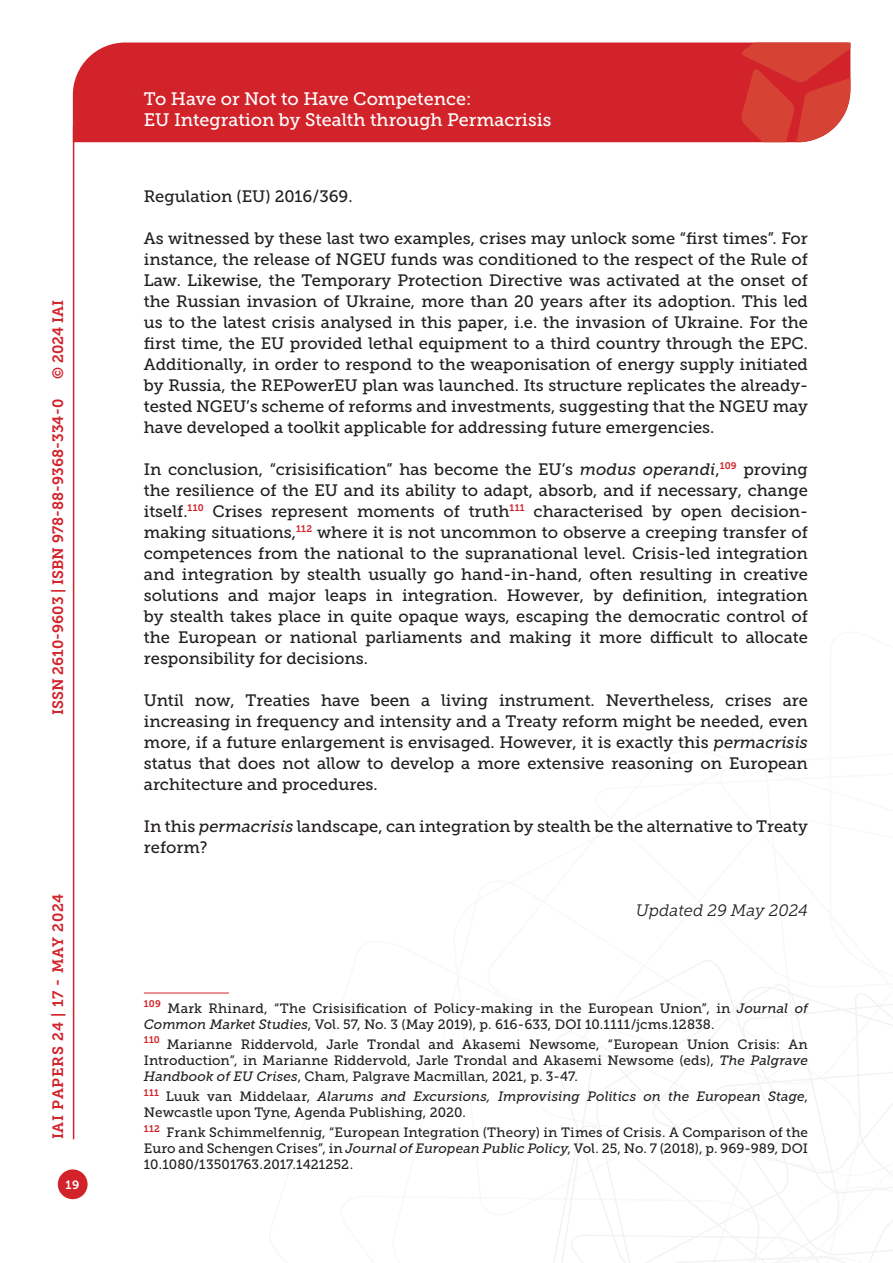
<style>
.page{position:relative;width:893px;height:1263px;background:#fff}
.page>*{position:absolute;margin:0;border:0;box-sizing:border-box;transform-origin:0 0}
.t1{font:18px/21.6px "Museo Slab 500";color:#fff}
.Testo{font:16.5px/21px "Museo Slab 500";color:#231f20;text-align:justify}
.Testo-2{font:italic 16.5px "Museo Slab 300";color:#231f20}
.t2{font:15px "Museo Slab 700";color:#d2232a}
.t3{font:15px "Museo Slab 700";letter-spacing:.05em;color:#d2232a}
.Nota{font:13.5px/16.2px "Museo Slab 500";letter-spacing:.01em;color:#231f20}
.t4{font:12px "Museo Slab 700";color:#fff}
.s1{font-style:italic}
</style>
<div class="page">
<svg style="left:553px;top:960px;width:340px;height:303px"></svg>
<div style="left:73px;top:43px;width:668px;height:99px;background:#d2232a"></div>
<svg style="left:741px;top:43px;width:109px;height:99px;background:#d6433b"></svg>
<div style="left:58px;top:1169px;width:30px;height:30px;background:#d2232a;border-radius:50%"></div>
<hr style="left:73px;top:126px;width:1px;height:1013px;background:#d2232a">
<hr style="left:144px;top:993px;width:85px;height:1px;background:#d2232a">
<p class="t2" style="left:50px;top:379px;width:80px;rotate:-90deg">© 2024 IAI</p>
<p class="t2" style="left:49px;top:715px;width:317px;rotate:-90deg">ISSN 2610-9603 | ISBN 978-88-9368-334-0</p>
<p class="t3" style="left:50px;top:1139px;width:247px;rotate:-90deg">IAI PAPERS 24 | 17 - MAY 2024</p>
<p class="t4" style="left:66px;top:1178px;width:15px">19</p>
<p class="t1" style="left:144px;top:88px;width:409px">To Have or Not to Have Competence:<br>EU Integration by Stealth through Permacrisis</p>
<p class="Testo" style="left:144px;top:186px;width:210px">Regulation (EU) 2016/369.</p>
<p class="Testo" style="left:144px;top:228px;width:666px">As witnessed by these last two examples, crises may unlock some “first times”. For instance, the release of NGEU funds was conditioned to the respect of the Rule of Law. Likewise, the Temporary Protection Directive was activated at the onset of the Russian invasion of Ukraine, more than 20 years after its adoption. This led us to the latest crisis analysed in this paper, i.e. the invasion of Ukraine. For the first time, the EU provided lethal equipment to a third country through the EPC.<br>Additionally, in order to respond to the weaponisation of energy supply initiated by Russia, the REPowerEU plan was launched. Its structure replicates the already&shy;tested NGEU’s scheme of reforms and investments, suggesting that the NGEU may have developed a toolkit applicable for addressing future emergencies.</p>
<p class="Testo" style="left:144px;top:459px;width:666px">In conclusion, “crisisification” has become the EU’s <span class="s1">modus operandi</span>,<sup>109</sup> proving the resilience of the EU and its ability to adapt, absorb, and if necessary, change itself.<sup>110</sup> Crises represent moments of truth<sup>111</sup> characterised by open decision&shy;making situations,<sup>112</sup> where it is not uncommon to observe a creeping transfer of competences from the national to the supranational level. Crisis-led integration and integration by stealth usually go hand-in-hand, often resulting in creative solutions and major leaps in integration. However, by definition, integration by stealth takes place in quite opaque ways, escaping the democratic control of the European or national parliaments and making it more difficult to allocate responsibility for decisions.</p>
<p class="Testo" style="left:144px;top:690px;width:666px">Until now, Treaties have been a living instrument. Nevertheless, crises are increasing in frequency and intensity and a Treaty reform might be needed, even more, if a future enlargement is envisaged. However, it is exactly this <span class="s1">permacrisis </span>status that does not allow to develop a more extensive reasoning on European architecture and procedures.</p>
<p class="Testo" style="left:144px;top:816px;width:666px">In this <span class="s1">permacrisis</span> landscape, can integration by stealth be the alternative to Treaty reform?</p>
<p class="Testo-2" style="left:636px;top:901px;width:174px">Updated 29 May 2024</p>
<p class="Nota" style="left:144px;top:1000px;width:666px"><sup>109</sup> Mark Rhinard, “The Crisisification of Policy-making in the European Union”, in <span class="s1">Journal of<br>Common Market Studies</span>, Vol. 57, No. 3 (May 2019), p. 616-633, DOI 10.1111/jcms.12838.</p>
<p class="Nota" style="left:144px;top:1036px;width:666px;text-align:justify"><sup>110</sup> Marianne Riddervold, Jarle Trondal and Akasemi Newsome, “European Union Crisis: An Introduction”, in Marianne Riddervold, Jarle Trondal and Akasemi Newsome (eds), <span class="s1">The Palgrave Handbook of EU Crises</span>, Cham, Palgrave Macmillan, 2021, p. 3-47.</p>
<p class="Nota" style="left:144px;top:1088px;width:666px"><sup>111</sup> Luuk van Middelaar, <span class="s1">Alarums and Excursions, Improvising Politics on the European Stage</span>,<br>Newcastle upon Tyne, Agenda Publishing, 2020.</p>
<p class="Nota" style="left:144px;top:1124px;width:666px;text-align:justify"><sup>112</sup> Frank Schimmelfennig, “European Integration (Theory) in Times of Crisis. A Comparison of the Euro and Schengen Crises”, in <span class="s1">Journal of European Public Policy</span>, Vol. 25, No. 7 (2018), p. 969-989, DOI 10.1080/13501763.2017.1421252.</p>
</div>
